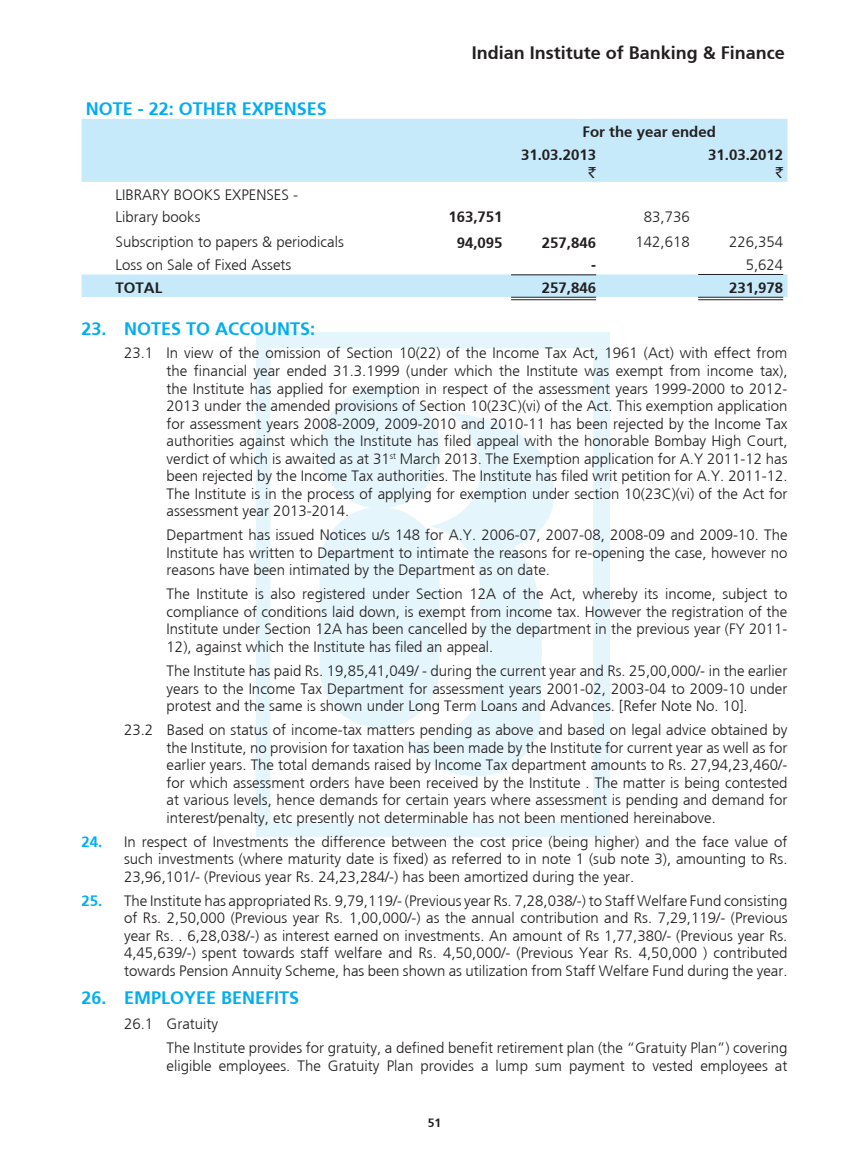
<style>
.page{position:relative;width:864px;height:1161px;background:#fff}
.page>*{position:absolute;margin:0;border:0;box-sizing:border-box;transform-origin:0 0}
.t1{font:700 18px "Frutiger";color:#00aeef}
.t2{font:700 18px "Frutiger";color:#231f20}
.t3{font:300 15px/17.5px "Frutiger";color:#231f20;text-align:justify}
.t4{font:700 15px/22.5px "Frutiger";color:#231f20}
.t5{font:15px "Rupee Foradian";color:#231f20}
.t6{font:700 12px "Frutiger";color:#231f20}
.s1{font-weight:700;color:#00aeef}
</style>
<div class="page">
<svg style="left:256px;top:332px;width:354px;height:505px"></svg>
<svg style="left:82px;top:119px;width:705px;height:178px"></svg>
<hr style="left:511px;top:274px;width:85px;height:1px;background:#231f20">
<hr style="left:698px;top:274px;width:85px;height:1px;background:#231f20">
<hr style="left:511px;top:297px;width:85px;height:1px;background:#231f20">
<hr style="left:511px;top:299px;width:85px;height:1px;background:#231f20">
<hr style="left:698px;top:297px;width:85px;height:1px;background:#231f20">
<hr style="left:698px;top:299px;width:85px;height:1px;background:#231f20">
<p class="t1" style="left:86px;top:98px;width:243px">NOTE - 22: OTHER EXPENSES</p>
<p class="t3" style="left:116px;top:183px;width:184px;line-height:22.2px">LIBRARY BOOKS EXPENSES -<br>Library books</p>
<p class="t2" style="left:472px;top:42px;width:315px">Indian Institute of Banking &amp; Finance</p>
<p class="t4" style="left:521px;top:121px;width:196px;text-indent:61px">For the year ended<br>31.03.2013</p>
<p class="t5" style="left:589px;top:164px;width:9px">`</p>
<p class="t4" style="left:708px;top:143px;width:77px">31.03.2012</p>
<p class="t5" style="left:776px;top:164px;width:9px">`</p>
<p class="t4" style="left:448px;top:206px;width:56px">163,751</p>
<p class="t3" style="left:644px;top:208px;width:47px">83,736</p>
<p class="t3" style="left:116px;top:233px;width:230px">Subscription to papers &amp; periodicals</p>
<p class="t4" style="left:457px;top:231px;width:47px">94,095</p>
<p class="t4" style="left:542px;top:231px;width:56px">257,846</p>
<p class="t3" style="left:635px;top:233px;width:56px">142,618</p>
<p class="t3" style="left:729px;top:233px;width:56px">226,354</p>
<p class="t3" style="left:116px;top:256px;width:177px">Loss on Sale of Fixed Assets</p>
<p class="t4" style="left:591px;top:254px;width:6px">-</p>
<p class="t3" style="left:746px;top:256px;width:39px">5,624</p>
<p class="t4" style="left:116px;top:276px;width:48px">TOTAL</p>
<p class="t4" style="left:542px;top:276px;width:56px">257,846</p>
<p class="t4" style="left:729px;top:276px;width:56px">231,978</p>
<p class="t1" style="left:82px;top:318px;width:235px">23. NOTES TO ACCOUNTS:</p>
<p class="t3" style="left:167px;top:344px;width:622px;text-indent:-43px">23.1 In view of the omission of Section 10(22) of the Income Tax Act, 1961 (Act) with effect from the financial year ended 31.3.1999 (under which the Institute was exempt from income tax), the Institute has applied for exemption in respect of the assessment years 1999-2000 to 2012- 2013 under the amended provisions of Section 10(23C)(vi) of the Act. This exemption application for assessment years 2008-2009, 2009-2010 and 2010-11 has been rejected by the Income Tax authorities against which the Institute has filed appeal with the honorable Bombay High Court, verdict of which is awaited as at 31<sup>st</sup> March 2013. The Exemption application for A.Y 2011-12 has been rejected by the Income Tax authorities. The Institute has filed writ petition for A.Y. 2011-12.<br>The Institute is in the process of applying for exemption under section 10(23C)(vi) of the Act for assessment year 2013-2014.</p>
<p class="t3" style="left:167px;top:526px;width:622px">Department has issued Notices u/s 148 for A.Y. 2006-07, 2007-08, 2008-09 and 2009-10. The Institute has written to Department to intimate the reasons for re-opening the case, however no reasons have been intimated by the Department as on date.</p>
<p class="t3" style="left:167px;top:585px;width:622px">The Institute is also registered under Section 12A of the Act, whereby its income, subject to compliance of conditions laid down, is exempt from income tax. However the registration of the Institute under Section 12A has been cancelled by the department in the previous year (FY 2011- 12), against which the Institute has filed an appeal.</p>
<p class="t3" style="left:167px;top:662px;width:622px">The Institute has paid Rs. 19,85,41,049/ - during the current year and Rs. 25,00,000/- in the earlier years to the Income Tax Department for assessment years 2001-02, 2003-04 to 2009-10 under protest and the same is shown under Long Term Loans and Advances. [Refer Note No. 10].</p>
<p class="t3" style="left:167px;top:721px;width:622px;text-indent:-43px">23.2 Based on status of income-tax matters pending as above and based on legal advice obtained by the Institute, no provision for taxation has been made by the Institute for current year as well as for earlier years. The total demands raised by Income Tax department amounts to Rs. 27,94,23,460/- for which assessment orders have been received by the Institute . The matter is being contested at various levels, hence demands for certain years where assessment is pending and demand for interest/penalty, etc presently not determinable has not been mentioned hereinabove.</p>
<p class="t3" style="left:124px;top:833px;width:665px;text-indent:-43px"><span class="s1">24.</span> In respect of Investments the difference between the cost price (being higher) and the face value of such investments (where maturity date is fixed) as referred to in note 1 (sub note 3), amounting to Rs.<br>23,96,101/- (Previous year Rs. 24,23,284/-) has been amortized during the year.</p>
<p class="t3" style="left:124px;top:892px;width:665px;text-indent:-43px"><span class="s1">25.</span> The Institute has appropriated Rs. 9,79,119/- (Previous year Rs. 7,28,038/-) to Staff Welfare Fund consisting of Rs. 2,50,000 (Previous year Rs. 1,00,000/-) as the annual contribution and Rs. 7,29,119/- (Previous year Rs. . 6,28,038/-) as interest earned on investments. An amount of Rs 1,77,380/- (Previous year Rs.<br>4,45,639/-) spent towards staff welfare and Rs. 4,50,000/- (Previous Year Rs. 4,50,000 ) contributed towards Pension Annuity Scheme, has been shown as utilization from Staff Welfare Fund during the year.</p>
<p class="t1" style="left:82px;top:987px;width:219px">26. EMPLOYEE BENEFITS</p>
<p class="t3" style="left:167px;top:1011px;width:622px;line-height:24.3px;text-indent:-43px">26.1 Gratuity<br>The Institute provides for gratuity, a defined benefit retirement plan (the “Gratuity Plan”) covering</p>
<p class="t3" style="left:167px;top:1057px;width:622px">eligible employees. The Gratuity Plan provides a lump sum payment to vested employees at</p>
<p class="t6" style="left:428px;top:1115px;width:15px">51</p>
</div>
